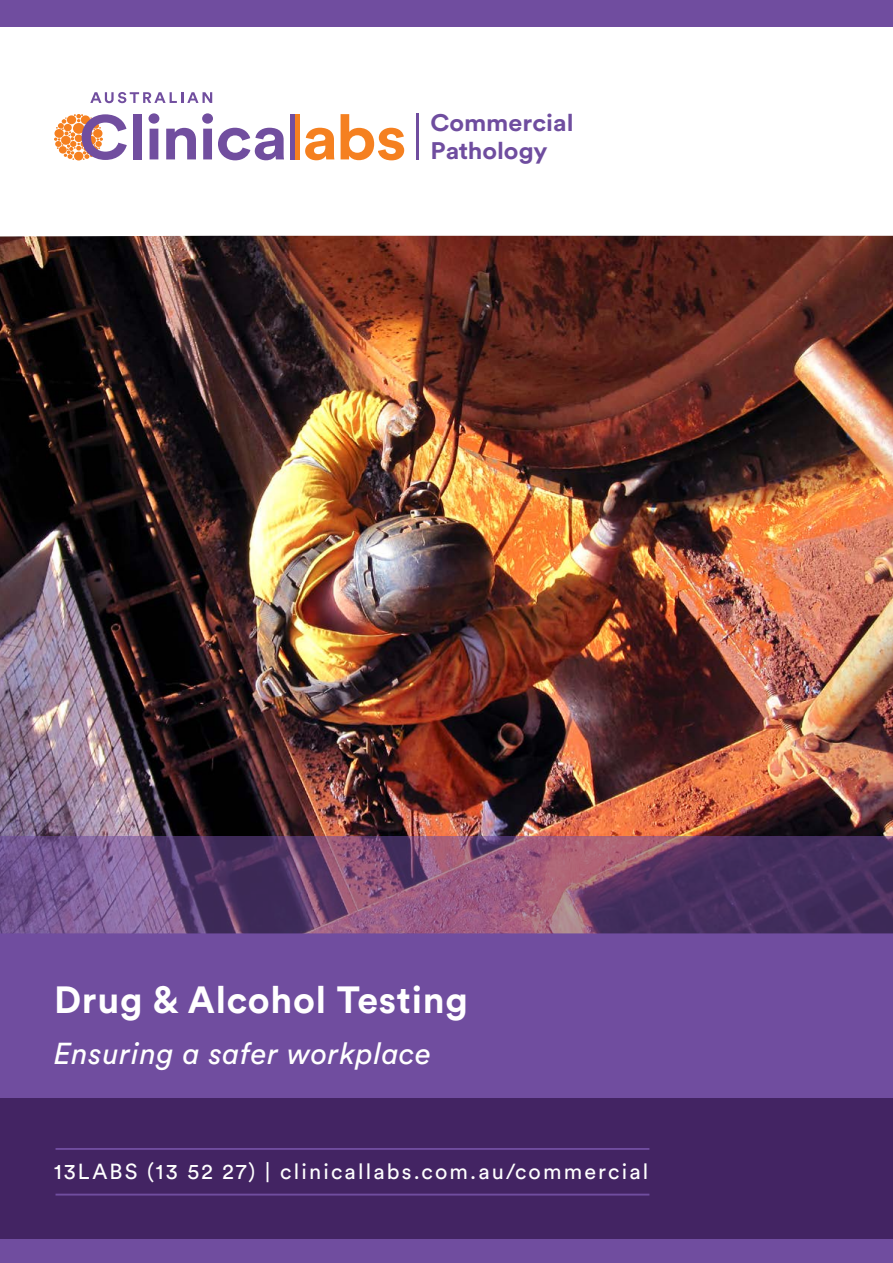
<style>
.page{position:relative;width:893px;height:1263px;background:#fff}
.page>*{position:absolute;margin:0;border:0;box-sizing:border-box;transform-origin:0 0}
.t1{font:700 37.5px "Circular Std";letter-spacing:.02em;color:#fff}
.t2{font:italic 30px "Circular Std";letter-spacing:.02em;color:#fff}
.t3{font:700 23.7px/28.5px "Circular Std";color:#6f4d9f;scale:1.06 1}
.t4{font:21.6px "Circular Std";letter-spacing:.1em;color:#fff}
</style>
<div class="page">
<div style="left:0;top:933px;width:893px;height:330px;background:#704d9f"></div>
<div style="left:0;top:0;width:893px;height:27px;background:#704d9f"></div>
<div style="left:0;top:1098px;width:893px;height:140px;background:#432463"></div>
<img style="left:0;top:236px;width:893px;height:600px">
<svg style="left:90px;top:92px;width:122px;height:11px"></svg>
<div style="left:133px;top:114px;width:9px;height:45px;background:#714e9f"></div>
<svg style="left:149px;top:113px;width:10px;height:46px"></svg>
<svg style="left:166px;top:128px;width:30px;height:31px"></svg>
<svg style="left:202px;top:113px;width:82px;height:47px"></svg>
<div style="left:290px;top:114px;width:5px;height:45px;background:#714e9f"></div>
<hr style="left:295px;top:114px;width:4px;height:45px;background:#f58020">
<svg style="left:305px;top:128px;width:29px;height:32px"></svg>
<svg style="left:341px;top:114px;width:63px;height:46px"></svg>
<svg style="left:54px;top:114px;width:73px;height:46px"></svg>
<hr style="left:417px;top:114px;width:2px;height:46px;background:#6f4d9f">
<svg style="left:0;top:836px;width:893px;height:97px;background:#6d4773"></svg>
<hr style="left:56px;top:1194px;width:593px;height:1px;background:#704d9f">
<hr style="left:56px;top:1148px;width:593px;height:2px;background:#704d9f">
<p class="t3" style="left:431px;top:108px;width:136px">Commercial<br>Pathology</p>
<h1 class="t1" style="left:54px;top:975px;width:415px">Drug &amp; Alcohol Testing</h1>
<h2 class="t2" style="left:54px;top:1035px;width:379px">Ensuring a safer workplace</h2>
<p class="t4" style="left:54px;top:1158px;width:596px">13LABS (13 52 27) | clinicallabs.com.au/commercial</p>
</div>
